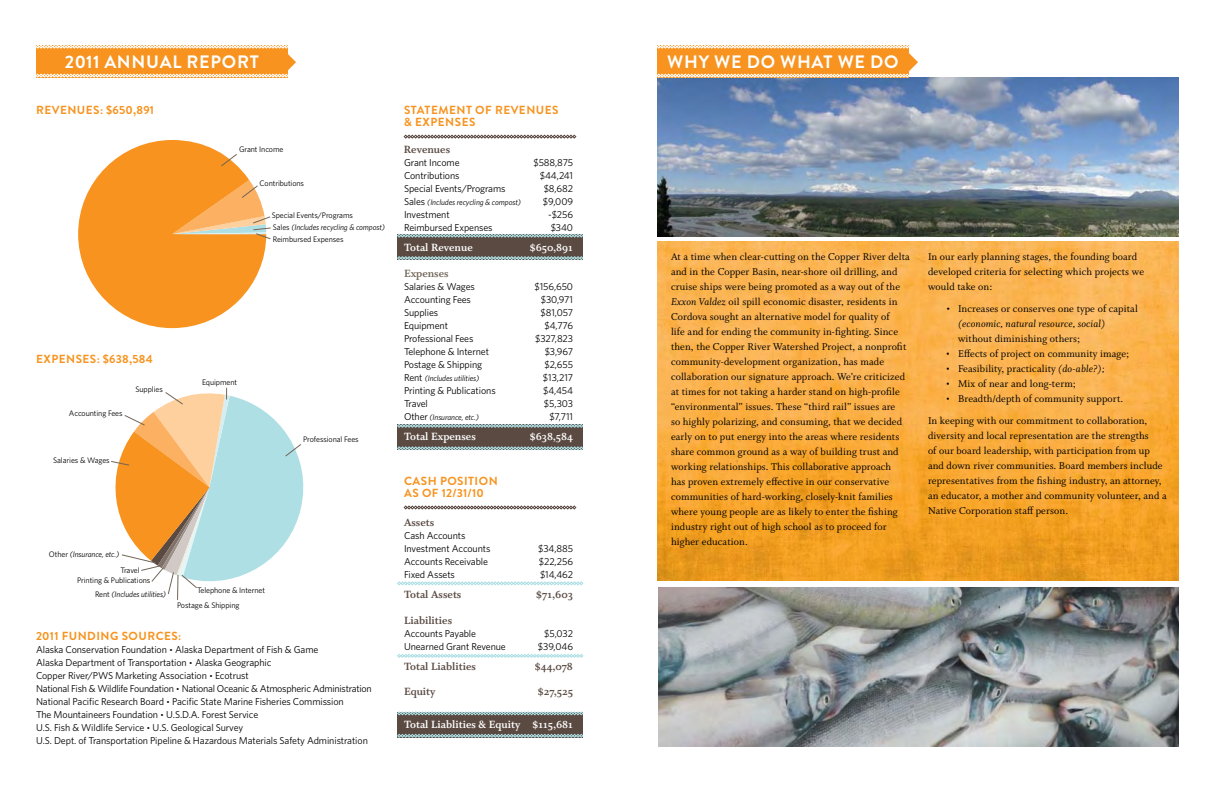
<style>
.page{position:relative;width:1224px;height:792px;background:#fff}
.page>*{position:absolute;margin:0;border:0;box-sizing:border-box;transform-origin:0 0}
.t1{font:700 18px "Brandon Grotesque";letter-spacing:.04em;color:#fff}
.t2{font:700 11.8px/12px "Brandon Grotesque";letter-spacing:.04em;color:#f7931e}
.t3{font:11.8px "Whitman Bold Os F";color:#5a4a42}
.t4{font:11.8px "Whitman Bold Os F";color:#fff}
.t5{font:11.8px "Whitman Bold Os F";color:#716558}
.t6{font:11px/15px "Whitman Roman LF";letter-spacing:.01em;color:#000}
.t7{font:11px "Whitman Italic Os F";letter-spacing:.01em;color:#000}
.t8{font:10px/13px "Whitney";letter-spacing:-.01em;color:#000}
.t9{font:8px/12px "Whitney";letter-spacing:-.01em;color:#000}
.t10{font:italic 8px "Whitney";letter-spacing:-.01em;color:#000}
.s1{font-style:italic}
.s2{font-style:normal}
.s3{font-family:"Whitman Roman LF"}
.s4{font-style:normal;font-size:10px}
.s5{font-family:"Whitman Italic Os F"}
</style>
<div class="page">
<img style="left:657px;top:241px;width:522px;height:340px">
<div style="left:397px;top:424px;width:186px;height:26px;background:#5a4a42"></div>
<svg style="left:397px;top:424px;width:186px;height:4px"></svg>
<svg style="left:397px;top:446px;width:186px;height:4px"></svg>
<div style="left:397px;top:234px;width:186px;height:26px;background:#5a4a42"></div>
<div style="left:397px;top:712px;width:186px;height:26px;background:#5a4a42"></div>
<svg style="left:404px;top:135px;width:172px;height:3px"></svg>
<svg style="left:397px;top:234px;width:186px;height:3px"></svg>
<svg style="left:397px;top:582px;width:186px;height:3px"></svg>
<svg style="left:397px;top:654px;width:186px;height:4px"></svg>
<svg style="left:397px;top:712px;width:186px;height:3px"></svg>
<svg style="left:397px;top:256px;width:186px;height:4px"></svg>
<svg style="left:397px;top:734px;width:186px;height:4px"></svg>
<svg style="left:404px;top:506px;width:172px;height:3px"></svg>
<svg style="left:36px;top:45px;width:260px;height:32px;background:#f8a442"></svg>
<svg style="left:111px;top:388px;width:193px;height:212px"></svg>
<svg style="left:78px;top:140px;width:193px;height:188px"></svg>
<img style="left:657px;top:77px;width:522px;height:159px">
<img style="left:658px;top:588px;width:521px;height:159px">
<svg style="left:657px;top:45px;width:261px;height:32px;background:#f8a442"></svg>
<h1 class="t1" style="left:65px;top:49px;width:94px">2011 ANNUAL</h1>
<h1 class="t1" style="left:187px;top:49px;width:74px">RE PORT</h1>
<p class="t2" style="left:36px;top:104px;width:120px">REVEN UES: $650,891</p>
<p class="t9" style="left:239px;top:143px;width:46px">Grant Income</p>
<p class="t9" style="left:260px;top:177px;width:46px">Contributions</p>
<p class="t9" style="left:272px;top:209px;width:115px">Special Events/Programs<br>Sales <span class="s1">(Includes recycling &amp; compost)<br></span>Reimbursed Expenses</p>
<p class="t2" style="left:36px;top:353px;width:118px">EXPEN SES: $638,584</p>
<p class="t9" style="left:69px;top:407px;width:55px">Accounting Fees</p>
<p class="t9" style="left:135px;top:383px;width:29px">Supplies</p>
<p class="t9" style="left:53px;top:454px;width:58px">Salaries &amp; Wages</p>
<p class="t9" style="left:202px;top:376px;width:37px">Equipment</p>
<p class="t10" style="left:49px;top:549px;width:72px"><span class="s2">Other</span> (Insurance, etc.)</p>
<p class="t9" style="left:120px;top:564px;width:21px">Travel</p>
<p class="t9" style="left:77px;top:574px;width:75px">Printing &amp; Publications</p>
<p class="t10" style="left:95px;top:589px;width:73px"><span class="s2">Rent</span> (Includes utilities)</p>
<p class="t9" style="left:177px;top:582px;width:90px;line-height:15px;text-indent:20px">Telephone &amp; Internet<br>Postage &amp; Shipping</p>
<p class="t9" style="left:303px;top:434px;width:57px">Professional Fees</p>
<p class="t2" style="left:36px;top:630px;width:147px">2011 FUN DING SOURCES:</p>
<p class="t8" style="left:36px;top:643px;width:337px">Alaska Conservation Foundation <span class="s3">•</span> Alaska Department of Fish &amp; Game<br>Alaska Department of Transportation <span class="s3">•</span> Alaska Geographic<br>Copper River/PWS Marketing Association <span class="s3">•</span> Ecotrust<br>National Fish &amp; Wildlife Foundation <span class="s3">•</span> National Oceanic &amp; Atmospheric Administration National Pacific Research Board <span class="s3">•</span> Pacific State Marine Fisheries Commission<br>The Mountaineers Foundation <span class="s3">•</span> U.S.D.A. Forest Service<br>U.S. Fish &amp; Wildlife Service <span class="s3">•</span> U.S. Geological Survey<br>U.S. Dept. of Transportation Pipeline &amp; Hazardous Materials Safety Administration</p>
<p class="t2" style="left:404px;top:104px;width:156px">STATEMENT OF REVEN UES &amp; EXPENSES</p>
<p class="t3" style="left:404px;top:142px;width:48px">Revenues</p>
<p class="t8" style="left:404px;top:155px;width:57px">Grant Income</p>
<p class="t8" style="left:533px;top:155px;width:41px">$588,875</p>
<p class="t8" style="left:404px;top:168px;width:57px">Contributions</p>
<p class="t8" style="left:540px;top:168px;width:35px">$44,241</p>
<p class="t8" style="left:404px;top:181px;width:103px">Special Events/Programs</p>
<p class="t8" style="left:544px;top:181px;width:31px">$8,682</p>
<p class="t10" style="left:404px;top:197px;width:119px"><span class="s4">Sales</span> (Includes recycling &amp; compost)</p>
<p class="t8" style="left:543px;top:194px;width:32px">$9,009</p>
<p class="t8" style="left:404px;top:207px;width:47px">Investment</p>
<p class="t8" style="left:548px;top:207px;width:26px">-$256</p>
<p class="t8" style="left:404px;top:220px;width:90px">Reimbursed Expenses</p>
<p class="t8" style="left:551px;top:220px;width:24px">$340</p>
<p class="t4" style="left:404px;top:240px;width:70px">Total Revenue</p>
<p class="t4" style="left:530px;top:240px;width:45px">$650,891</p>
<p class="t5" style="left:404px;top:266px;width:46px">Expenses</p>
<p class="t8" style="left:404px;top:279px;width:72px">Salaries &amp; Wages</p>
<p class="t8" style="left:535px;top:279px;width:40px">$156,650</p>
<p class="t8" style="left:404px;top:292px;width:69px">Accounting Fees</p>
<p class="t8" style="left:541px;top:292px;width:34px">$30,971</p>
<p class="t8" style="left:404px;top:305px;width:36px">Supplies</p>
<p class="t8" style="left:540px;top:305px;width:34px">$81,057</p>
<p class="t8" style="left:404px;top:318px;width:45px">Equipment</p>
<p class="t8" style="left:544px;top:318px;width:30px">$4,776</p>
<p class="t8" style="left:404px;top:331px;width:71px">Professional Fees</p>
<p class="t8" style="left:535px;top:331px;width:39px">$327,823</p>
<p class="t8" style="left:404px;top:344px;width:87px">Telephone &amp; Internet</p>
<p class="t8" style="left:545px;top:344px;width:30px">$3,967</p>
<p class="t8" style="left:404px;top:357px;width:80px">Postage &amp; Shipping</p>
<p class="t8" style="left:544px;top:357px;width:30px">$2,655</p>
<p class="t10" style="left:404px;top:373px;width:77px"><span class="s4">Rent</span> (Includes utilities)</p>
<p class="t8" style="left:543px;top:370px;width:32px">$13,217</p>
<p class="t8" style="left:404px;top:383px;width:93px">Printing &amp; Publications</p>
<p class="t8" style="left:543px;top:383px;width:31px">$4,454</p>
<p class="t8" style="left:404px;top:396px;width:25px">Travel</p>
<p class="t8" style="left:544px;top:396px;width:31px">$5,303</p>
<p class="t10" style="left:404px;top:412px;width:76px"><span class="s4">Other</span> (Insurance, etc.)</p>
<p class="t8" style="left:549px;top:409px;width:25px">$7,711</p>
<p class="t4" style="left:404px;top:429px;width:73px">Total Expenses</p>
<p class="t4" style="left:530px;top:429px;width:45px">$638,584</p>
<p class="t2" style="left:404px;top:475px;width:85px">CASH POSITION<br>AS OF 12/31/10</p>
<p class="t3" style="left:404px;top:515px;width:32px">Assets</p>
<p class="t8" style="left:404px;top:528px;width:88px">Cash Accounts<br>Investment Accounts</p>
<p class="t8" style="left:538px;top:541px;width:36px">$34,885</p>
<p class="t8" style="left:404px;top:554px;width:86px">Accounts Receivable</p>
<p class="t8" style="left:539px;top:554px;width:36px">$22,256</p>
<p class="t8" style="left:404px;top:567px;width:53px">Fixed Assets</p>
<p class="t8" style="left:540px;top:567px;width:35px">$14,462</p>
<p class="t3" style="left:404px;top:587px;width:59px">Total Assets</p>
<p class="t3" style="left:536px;top:587px;width:38px">$71,603</p>
<p class="t3" style="left:404px;top:613px;width:50px">Liabilities</p>
<p class="t8" style="left:404px;top:626px;width:74px">Accounts Payable</p>
<p class="t8" style="left:544px;top:626px;width:30px">$5,032</p>
<p class="t8" style="left:404px;top:639px;width:103px">Unearned Grant Revenue</p>
<p class="t8" style="left:538px;top:639px;width:37px">$39,046</p>
<p class="t3" style="left:404px;top:659px;width:74px">Total Liablities</p>
<p class="t3" style="left:535px;top:659px;width:40px">$44,078</p>
<p class="t3" style="left:404px;top:684px;width:33px">Equity</p>
<p class="t3" style="left:538px;top:684px;width:37px">$27,525</p>
<p class="t4" style="left:404px;top:717px;width:171px">Total Liablities &amp; Equity $115,681</p>
<h1 class="t1" style="left:667px;top:49px;width:233px">WHY WE DO WHAT WE DO</h1>
<p class="t6" style="left:671px;top:250px;width:240px">At a time when clear-cutting on the Copper River delta and in the Copper Basin, near-shore oil drilling, and cruise ships were being promoted as a way out of the <span class="s5">Exxon Valdez</span> oil spill economic disaster, residents in Cordova sought an alternative model for quality of<br>life and for ending the community in-fighting. Since then, the Copper River Watershed Project, a nonprofit community-development organization, has made collaboration our signature approach. We’re criticized at times for not taking a harder stand on high-profile “environmental” issues. These “third rail” issues are<br>so highly polarizing, and consuming, that we decided early on to put energy into the areas where residents share common ground as a way of building trust and working relationships. This collaborative approach<br>has proven extremely effective in our conservative communities of hard-working, closely-knit families where young people are as likely to enter the fishing industry right out of high school as to proceed for higher education.</p>
<p class="t6" style="left:928px;top:250px;width:218px">In our early planning stages, the founding board developed criteria for selecting which projects we would take on:</p>
<p class="t6" style="left:946px;top:302px;width:193px">• Increases or conserves one type of capital</p>
<p class="t7" style="left:958px;top:318px;width:149px">(economic, natural resource, social)</p>
<p class="t6" style="left:958px;top:332px;width:124px">without diminishing others;</p>
<p class="t6" style="left:946px;top:347px;width:185px">• Effects of project on community image;</p>
<p class="t6" style="left:946px;top:362px;width:160px">• Feasibility, practicality <span class="s5">(do-able?);</span></p>
<p class="t6" style="left:946px;top:377px;width:132px">• Mix of near and long-term;</p>
<p class="t6" style="left:928px;top:388px;width:221px;line-height:22px;text-align:center">• Breadth/depth of community support.<br>In keeping with our commitment to collaboration,</p>
<p class="t6" style="left:928px;top:429px;width:240px">diversity and local representation are the strengths<br>of our board leadership, with participation from up and down river communities. Board members include representatives from the fishing industry, an attorney, an educator, a mother and community volunteer, and a Native Corporation staff person.</p>
</div>
